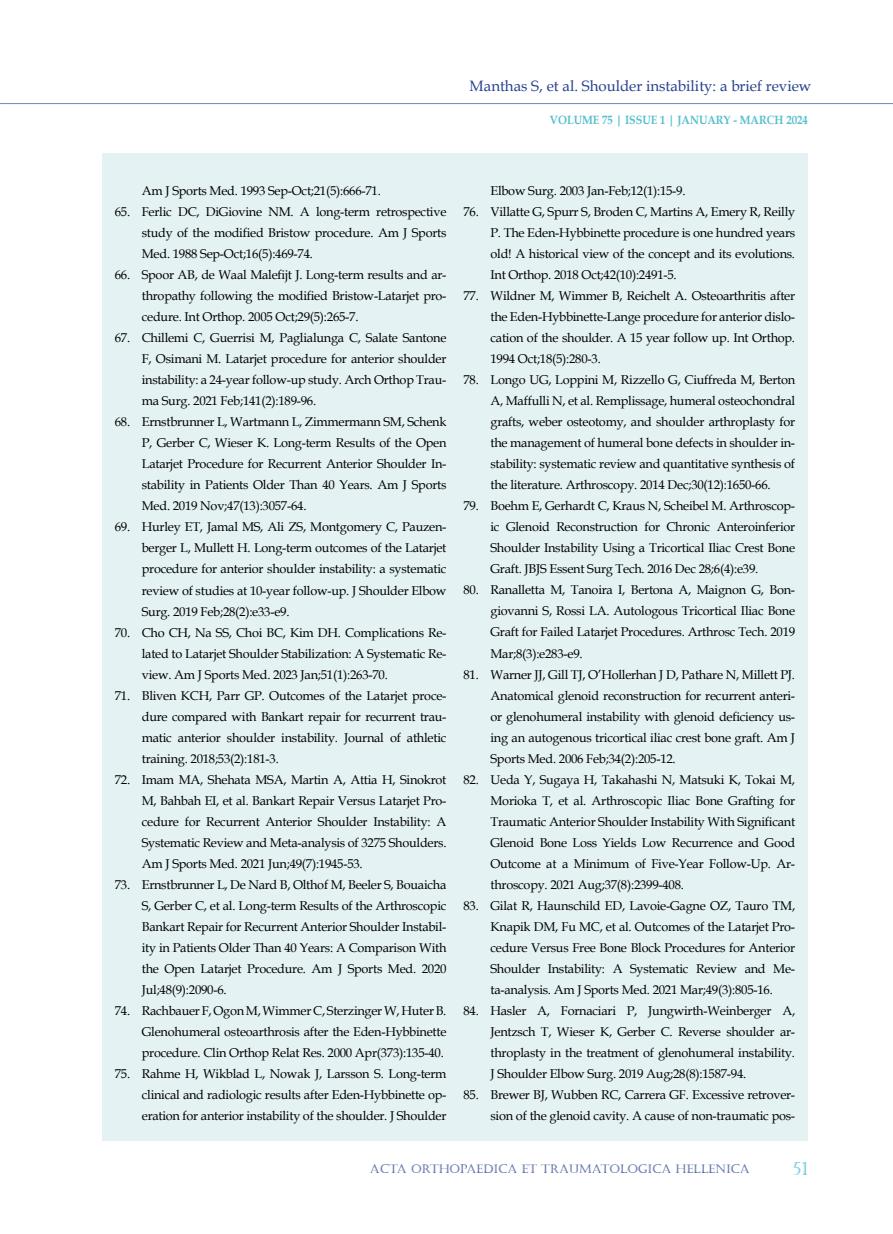
<style>
.page{position:relative;width:893px;height:1234px;background:#fff}
.page>*{position:absolute;margin:0;border:0;box-sizing:border-box;transform-origin:0 0}
.t1{font:18px "Castellar";color:#57becd}
.t2{font:15px "Book Antiqua";color:#25408f}
.t3{font:12.75px/21px "Book Antiqua";letter-spacing:-.02em;color:#000;text-align:justify}
.t4{font:12px "Castellar";color:#25408f}
.t5{font:700 12px "Book Antiqua";color:#57becd;scale:.9 1}
</style>
<div class="page">
<hr style="left:0;top:103px;width:893px;height:3px;background:#000;opacity:.75">
<div style="left:102px;top:153px;width:706px;height:987px;background:#e4f2f4"></div>
<p class="t2" style="left:470px;top:76px;width:343px">Manthas S, et al. Shoulder instability: a brief review</p>
<p class="t5" style="left:550px;top:111px;width:288px">VOLUME 75 | ISSUE 1 | JANUARY - MARCH 2024</p>
<p class="t3" style="left:142px;top:180px;width:241px">Am J Sports Med. 1993 Sep-Oct;21(5):666-71.</p>
<p class="t3" style="left:142px;top:201px;width:306px;text-indent:-27px">65. Ferlic DC, DiGiovine NM. A long-term retrospective study of the modified Bristow procedure. Am J Sports Med. 1988 Sep-Oct;16(5):469-74.</p>
<p class="t3" style="left:142px;top:264px;width:306px;text-indent:-27px">66. Spoor AB, de Waal Malefijt J. Long-term results and ar&shy;thropathy following the modified Bristow-Latarjet pro&shy;cedure. Int Orthop. 2005 Oct;29(5):265-7.</p>
<p class="t3" style="left:142px;top:327px;width:306px;text-indent:-27px">67. Chillemi C, Guerrisi M, Paglialunga C, Salate Santone F, Osimani M. Latarjet procedure for anterior shoulder instability: a 24-year follow-up study. Arch Orthop Trau&shy;ma Surg. 2021 Feb;141(2):189-96.</p>
<p class="t3" style="left:142px;top:411px;width:306px;text-indent:-27px">68. Ernstbrunner L, Wartmann L, Zimmermann SM, Schenk P, Gerber C, Wieser K. Long-term Results of the Open Latarjet Procedure for Recurrent Anterior Shoulder In&shy;stability in Patients Older Than 40 Years. Am J Sports Med. 2019 Nov;47(13):3057-64.</p>
<p class="t3" style="left:142px;top:516px;width:306px;text-indent:-27px">69. Hurley ET, Jamal MS, Ali ZS, Montgomery C, Pauzen&shy;berger L, Mullett H. Long-term outcomes of the Latarjet procedure for anterior shoulder instability: a systematic review of studies at 10-year follow-up. J Shoulder Elbow Surg. 2019 Feb;28(2):e33-e9.</p>
<p class="t3" style="left:142px;top:621px;width:306px;text-indent:-27px">70. Cho CH, Na SS, Choi BC, Kim DH. Complications Re&shy;lated to Latarjet Shoulder Stabilization: A Systematic Re&shy;view. Am J Sports Med. 2023 Jan;51(1):263-70.</p>
<p class="t3" style="left:142px;top:684px;width:306px;text-indent:-27px">71. Bliven KCH, Parr GP. Outcomes of the Latarjet proce&shy;dure compared with Bankart repair for recurrent trau&shy;matic anterior shoulder instability. Journal of athletic training. 2018;53(2):181-3.</p>
<p class="t3" style="left:142px;top:768px;width:306px;text-indent:-27px">72. Imam MA, Shehata MSA, Martin A, Attia H, Sinokrot M, Bahbah EI, et al. Bankart Repair Versus Latarjet Pro&shy;cedure for Recurrent Anterior Shoulder Instability: A Systematic Review and Meta-analysis of 3275 Shoulders.<br>Am J Sports Med. 2021 Jun;49(7):1945-53.</p>
<p class="t3" style="left:142px;top:873px;width:306px;text-indent:-27px">73. Ernstbrunner L, De Nard B, Olthof M, Beeler S, Bouaicha S, Gerber C, et al. Long-term Results of the Arthroscopic Bankart Repair for Recurrent Anterior Shoulder Instabil&shy;ity in Patients Older Than 40 Years: A Comparison With the Open Latarjet Procedure. Am J Sports Med. 2020<br>Jul;48(9):2090-6.</p>
<p class="t3" style="left:142px;top:999px;width:306px;text-indent:-27px">74. Rachbauer F, Ogon M, Wimmer C, Sterzinger W, Huter B.<br>Glenohumeral osteoarthrosis after the Eden-Hybbinette procedure. Clin Orthop Relat Res. 2000 Apr(373):135-40.</p>
<p class="t3" style="left:142px;top:1062px;width:306px;text-indent:-27px">75. Rahme H, Wikblad L, Nowak J, Larsson S. Long-term clinical and radiologic results after Eden-Hybbinette op&shy;eration for anterior instability of the shoulder. J Shoulder</p>
<p class="t3" style="left:490px;top:180px;width:197px">Elbow Surg. 2003 Jan-Feb;12(1):15-9.</p>
<p class="t3" style="left:490px;top:201px;width:306px;text-indent:-27px">76. Villatte G, Spurr S, Broden C, Martins A, Emery R, Reilly P. The Eden-Hybbinette procedure is one hundred years old! A historical view of the concept and its evolutions.<br>Int Orthop. 2018 Oct;42(10):2491-5.</p>
<p class="t3" style="left:490px;top:285px;width:306px;text-indent:-27px">77. Wildner M, Wimmer B, Reichelt A. Osteoarthritis after the Eden-Hybbinette-Lange procedure for anterior dislo&shy;cation of the shoulder. A 15 year follow up. Int Orthop.<br>1994 Oct;18(5):280-3.</p>
<p class="t3" style="left:490px;top:369px;width:306px;text-indent:-27px">78. Longo UG, Loppini M, Rizzello G, Ciuffreda M, Berton A, Maffulli N, et al. Remplissage, humeral osteochondral grafts, weber osteotomy, and shoulder arthroplasty for the management of humeral bone defects in shoulder in&shy;stability: systematic review and quantitative synthesis of the literature. Arthroscopy. 2014 Dec;30(12):1650-66.</p>
<p class="t3" style="left:490px;top:495px;width:306px;text-indent:-27px">79. Boehm E, Gerhardt C, Kraus N, Scheibel M. Arthroscop&shy;ic Glenoid Reconstruction for Chronic Anteroinferior Shoulder Instability Using a Tricortical Iliac Crest Bone Graft. JBJS Essent Surg Tech. 2016 Dec 28;6(4):e39.</p>
<p class="t3" style="left:490px;top:579px;width:306px;text-indent:-27px">80. Ranalletta M, Tanoira I, Bertona A, Maignon G, Bon&shy;giovanni S, Rossi LA. Autologous Tricortical Iliac Bone Graft for Failed Latarjet Procedures. Arthrosc Tech. 2019<br>Mar;8(3):e283-e9.</p>
<p class="t3" style="left:490px;top:663px;width:306px;text-indent:-27px">81. Warner JJ, Gill TJ, O’Hollerhan J D, Pathare N, Millett PJ.<br>Anatomical glenoid reconstruction for recurrent anteri&shy;or glenohumeral instability with glenoid deficiency us&shy;ing an autogenous tricortical iliac crest bone graft. Am J Sports Med. 2006 Feb;34(2):205-12.</p>
<p class="t3" style="left:490px;top:768px;width:306px;text-indent:-27px">82. Ueda Y, Sugaya H, Takahashi N, Matsuki K, Tokai M, Morioka T, et al. Arthroscopic Iliac Bone Grafting for Traumatic Anterior Shoulder Instability With Significant Glenoid Bone Loss Yields Low Recurrence and Good Outcome at a Minimum of Five-Year Follow-Up. Ar&shy;throscopy. 2021 Aug;37(8):2399-408.</p>
<p class="t3" style="left:490px;top:894px;width:306px;text-indent:-27px">83. Gilat R, Haunschild ED, Lavoie-Gagne OZ, Tauro TM, Knapik DM, Fu MC, et al. Outcomes of the Latarjet Pro&shy;cedure Versus Free Bone Block Procedures for Anterior Shoulder Instability: A Systematic Review and Me&shy;ta-analysis. Am J Sports Med. 2021 Mar;49(3):805-16.</p>
<p class="t3" style="left:490px;top:999px;width:306px;text-indent:-27px">84. Hasler A, Fornaciari P, Jungwirth-Weinberger A, Jentzsch T, Wieser K, Gerber C. Reverse shoulder ar&shy;throplasty in the treatment of glenohumeral instability.<br>J Shoulder Elbow Surg. 2019 Aug;28(8):1587-94.</p>
<p class="t3" style="left:463px;top:1083px;width:333px;text-align:right">85. Brewer BJ, Wubben RC, Carrera GF. Excessive retrover&shy;sion of the glenoid cavity. A cause of non-traumatic pos-</p>
<p class="t4" style="left:370px;top:1161px;width:381px">ACTA ORTHOPAEDICA ET TRAUMATOLOGICA HELLENICA</p>
<h1 class="t1" style="left:792px;top:1157px;width:17px">51</h1>
</div>
